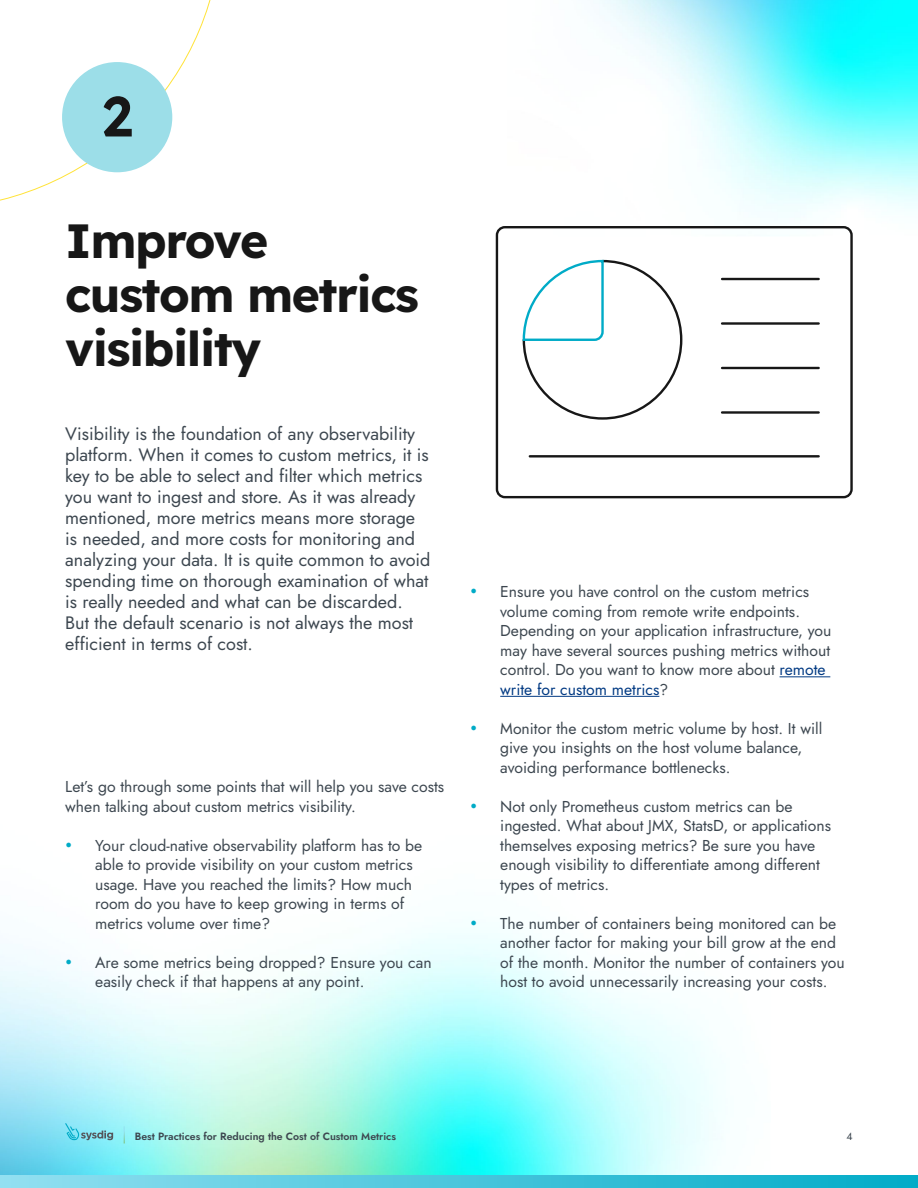
<style>
.page{position:relative;width:918px;height:1188px;background:#fff}
.page>*{position:absolute;margin:0;border:0;box-sizing:border-box;transform-origin:0 0}
.t1{font:600 56.4px "Lexend Deca";color:#171717}
.t2{font:700 48px/54px "Lexend Deca";letter-spacing:-.03em;color:#171717}
.t3{font:18px/21px "Jost";color:#3d4750}
.t4{font:15.75px/19.5px "Jost";color:#3d4750}
.t5{font:600 10.5px "Jost";color:#3d4750}
.t6{font:10.5px "Jost";color:#3d4750}
.s1{color:#00abc7}
.s2{color:#023a83}
</style>
<div class="page">
<img style="left:0;top:927px;width:722px;height:248px">
<img style="left:593px;top:0;width:325px;height:233px">
<svg style="left:0;top:0;width:211px;height:201px"></svg>
<div style="left:62px;top:62px;width:110px;height:110px;background:#9cdee8;border-radius:50%"></div>
<div style="left:496px;top:226px;width:357px;height:272px;border:2px solid #171717;border-radius:8px"></div>
<svg style="left:522px;top:259px;width:161px;height:161px"></svg>
<hr style="left:530px;top:455px;width:289px;height:3px;background:#171717">
<hr style="left:722px;top:278px;width:97px;height:2px;background:#171717">
<hr style="left:722px;top:411px;width:97px;height:3px;background:#171717">
<hr style="left:722px;top:367px;width:97px;height:2px;background:#171717">
<hr style="left:722px;top:322px;width:97px;height:3px;background:#171717">
<hr style="left:780px;top:676px;width:50px;height:1px;background:#023a83">
<hr style="left:500px;top:696px;width:159px;height:1px;background:#023a83">
<svg style="left:0;top:1175px;width:918px;height:13px"></svg>
<svg style="left:65px;top:1123px;width:48px;height:17px"></svg>
<svg style="left:124px;top:1126px;width:1px;height:17px"></svg>
<h1 class="t1" style="left:102px;top:76px;width:32px">2</h1>
<h2 class="t2" style="left:65px;top:211px;width:355px">Improve custom metrics visibility</h2>
<p class="t3" style="left:65px;top:423px;width:367px">Visibility is the foundation of any observability platform. When it comes to custom metrics, it is key to be able to select and filter which metrics you want to ingest and store. As it was already mentioned, more metrics means more storage is needed, and more costs for monitoring and analyzing your data. It is quite common to avoid spending time on thorough examination of what is really needed and what can be discarded.<br>But the default scenario is not always the most efficient in terms of cost.</p>
<p class="t4" style="left:65px;top:777px;width:380px">Let’s go through some points that will help you save costs when talking about custom metrics visibility.</p>
<p class="t4" style="left:95px;top:836px;width:329px;text-indent:-30px"><span class="s1">•</span> Your cloud‑native observability platform has to be able to provide visibility on your custom metrics usage. Have you reached the limits? How much room do you have to keep growing in terms of metrics volume over time?</p>
<p class="t4" style="left:95px;top:953px;width:338px;text-indent:-30px"><span class="s1">•</span> Are some metrics being dropped? Ensure you can easily check if that happens at any point.</p>
<p class="t4" style="left:500px;top:582px;width:333px;text-indent:-30px"><span class="s1">•</span> Ensure you have control on the custom metrics volume coming from remote write endpoints.<br>Depending on your application infrastructure, you may have several sources pushing metrics without control. Do you want to know more about <span class="s2">remote write for custom metrics</span>?</p>
<p class="t4" style="left:500px;top:719px;width:324px;text-indent:-30px"><span class="s1">•</span> Monitor the custom metric volume by host. It will give you insights on the host volume balance, avoiding performance bottlenecks.</p>
<p class="t4" style="left:500px;top:797px;width:332px;text-indent:-30px"><span class="s1">•</span> Not only Prometheus custom metrics can be ingested. What about JMX, StatsD, or applications themselves exposing metrics? Be sure you have enough visibility to differentiate among different types of metrics.</p>
<p class="t4" style="left:500px;top:914px;width:346px;text-indent:-30px"><span class="s1">•</span> The number of containers being monitored can be another factor for making your bill grow at the end of the month. Monitor the number of containers you host to avoid unnecessarily increasing your costs.</p>
<p class="t5" style="left:135px;top:1129px;width:263px">Best Practices for Reducing the Cost of Custom Metrics</p>
<p class="t6" style="left:847px;top:1129px;width:8px">4</p>
</div>
